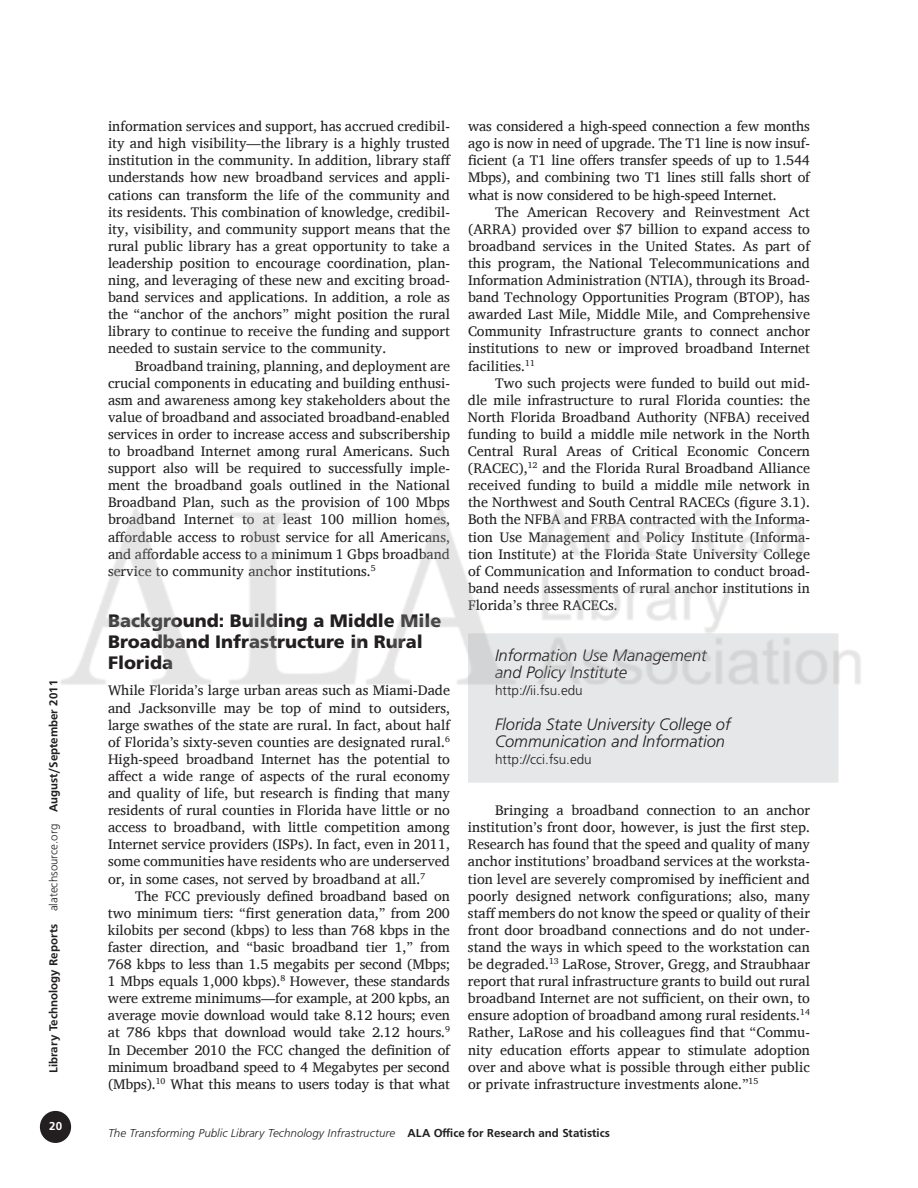
<style>
.page{position:relative;width:918px;height:1188px;background:#fff}
.page>*{position:absolute;margin:0;border:0;box-sizing:border-box;transform-origin:0 0}
.t1{font:900 18px/21px "Frutiger";color:#231f20}
.t2{font:italic 300 16.5px/17.1px "Frutiger";color:#231f20}
.t3{font:14.25px/17.1px "Charis SIL";color:#231f20;text-align:justify}
.t4{font:300 13.5px "Frutiger";color:#231f20}
.t5{font:12px "Frugal Sans Light Italic DTC";color:#231f20}
.t6{font:12px "Frugal Sans Bold DTC";color:#231f20}
.t7{font:12px "Frugal Sans Bold DTC";color:#fff}
.s1{font-family:"Frugal Sans Light DTC"}
.s2{font-family:"Frugal Sans Bold DTC"}
</style>
<div class="page">
<div style="left:41px;top:1112px;width:29px;height:30px;background:#231f20;border-radius:50%"></div>
<div style="left:40px;top:1111px;width:31px;height:32px;border:2px solid #231f20;border-radius:50%"></div>
<div style="left:468px;top:633px;width:370px;height:84px;background:#e6e7e8"></div>
<div style="left:468px;top:717px;width:370px;height:66px;background:#e6e7e8"></div>
<img style="left:60px;top:508px;width:801px;height:187px">
<p class="t6" style="left:47px;top:1073px;width:395px;rotate:-90deg">Library Technology Reports <span class="s1">alatechsource.org</span> August/September 2011</p>
<p class="t7" style="left:49px;top:1119px;width:14px">20</p>
<p class="t3" style="left:108px;top:118px;width:344px">information services and support, has accrued credibil&shy;ity and high visibility—the library is a highly trusted institution in the community. In addition, library staff understands how new broadband services and appli&shy;cations can transform the life of the community and its residents. This combination of knowledge, credibil&shy;ity, visibility, and community support means that the rural public library has a great opportunity to take a leadership position to encourage coordination, plan&shy;ning, and leveraging of these new and exciting broad&shy;band services and applications. In addition, a role as the “anchor of the anchors” might position the rural library to continue to receive the funding and support needed to sustain service to the community.</p>
<p class="t3" style="left:108px;top:357px;width:344px;text-indent:27px">Broadband training, planning, and deployment are crucial components in educating and building enthusi&shy;asm and awareness among key stakeholders about the value of broadband and associated broadband-enabled services in order to increase access and subscribership to broadband Internet among rural Americans. Such support also will be required to successfully imple&shy;ment the broadband goals outlined in the National Broadband Plan, such as the provision of 100 Mbps broadband Internet to at least 100 million homes, affordable access to robust service for all Americans, and affordable access to a minimum 1 Gbps broadband service to community anchor institutions.<sup>5</sup></p>
<p class="t1" style="left:108px;top:610px;width:335px">Background: Building a Middle Mile<br>Broadband Infrastructure in Rural<br>Florida</p>
<p class="t3" style="left:108px;top:682px;width:344px">While Florida’s large urban areas such as Miami-Dade and Jacksonville may be top of mind to outsiders, large swathes of the state are rural. In fact, about half of Florida’s sixty-seven counties are designated rural.<sup>6<br></sup>High-speed broadband Internet has the potential to affect a wide range of aspects of the rural economy and quality of life, but research is finding that many residents of rural counties in Florida have little or no access to broadband, with little competition among Internet service providers (ISPs). In fact, even in 2011, some communities have residents who are underserved or, in some cases, not served by broadband at all.<sup>7</sup></p>
<p class="t3" style="left:108px;top:887px;width:344px;text-indent:27px">The FCC previously defined broadband based on two minimum tiers: “first generation data,” from 200 kilobits per second (kbps) to less than 768 kbps in the faster direction, and “basic broadband tier 1,” from 768 kbps to less than 1.5 megabits per second (Mbps; 1 Mbps equals 1,000 kbps).<sup>8</sup> However, these standards were extreme minimums—for example, at 200 kpbs, an average movie download would take 8.12 hours; even at 786 kbps that download would take 2.12 hours.<sup>9<br></sup>In December 2010 the FCC changed the definition of minimum broadband speed to 4 Megabytes per second (Mbps).<sup>10</sup> What this means to users today is that what</p>
<p class="t3" style="left:468px;top:118px;width:343px">was considered a high-speed connection a few months ago is now in need of upgrade. The T1 line is now insuf&shy;ficient (a T1 line offers transfer speeds of up to 1.544<br>Mbps), and combining two T1 lines still falls short of what is now considered to be high-speed Internet.</p>
<p class="t3" style="left:468px;top:203px;width:344px;text-indent:27px">The American Recovery and Reinvestment Act (ARRA) provided over $7 billion to expand access to broadband services in the United States. As part of this program, the National Telecommunications and Information Administration (NTIA), through its Broad&shy;band Technology Opportunities Program (BTOP), has awarded Last Mile, Middle Mile, and Comprehensive Community Infrastructure grants to connect anchor institutions to new or improved broadband Internet facilities.<sup>11</sup></p>
<p class="t3" style="left:468px;top:374px;width:344px;text-indent:27px">Two such projects were funded to build out mid&shy;dle mile infrastructure to rural Florida counties: the North Florida Broadband Authority (NFBA) received funding to build a middle mile network in the North Central Rural Areas of Critical Economic Concern (RACEC),<sup>12</sup> and the Florida Rural Broadband Alliance received funding to build a middle mile network in the Northwest and South Central RACECs (figure 3.1).<br>Both the NFBA and FRBA contracted with the Informa&shy;tion Use Management and Policy Institute (Informa&shy;tion Institute) at the Florida State University College of Communication and Information to conduct broad&shy;band needs assessments of rural anchor institutions in Florida’s three RACECs.</p>
<p class="t2" style="left:495px;top:647px;width:213px">Information Use Management and Policy Institute</p>
<p class="t4" style="left:495px;top:683px;width:89px">http://ii.fsu.edu</p>
<p class="t2" style="left:495px;top:716px;width:237px">Florida State University College of<br>Communication and Information</p>
<p class="t4" style="left:495px;top:752px;width:98px">http://cci.fsu.edu</p>
<p class="t3" style="left:468px;top:802px;width:344px;text-indent:27px">Bringing a broadband connection to an anchor institution’s front door, however, is just the first step.<br>Research has found that the speed and quality of many anchor institutions’ broadband services at the worksta&shy;tion level are severely compromised by inefficient and poorly designed network configurations; also, many staff members do not know the speed or quality of their front door broadband connections and do not under&shy;stand the ways in which speed to the workstation can be degraded.<sup>13</sup> LaRose, Strover, Gregg, and Straubhaar report that rural infrastructure grants to build out rural broadband Internet are not sufficient, on their own, to ensure adoption of broadband among rural residents.<sup>14<br></sup>Rather, LaRose and his colleagues find that “Commu&shy;nity education efforts appear to stimulate adoption over and above what is possible through either public or private infrastructure investments alone.”<sup>15</sup></p>
<p class="t5" style="left:108px;top:1126px;width:504px">The Transforming Public Library Technology Infrastructure <span class="s2">ALA Office for Research and Statistics</span></p>
</div>
